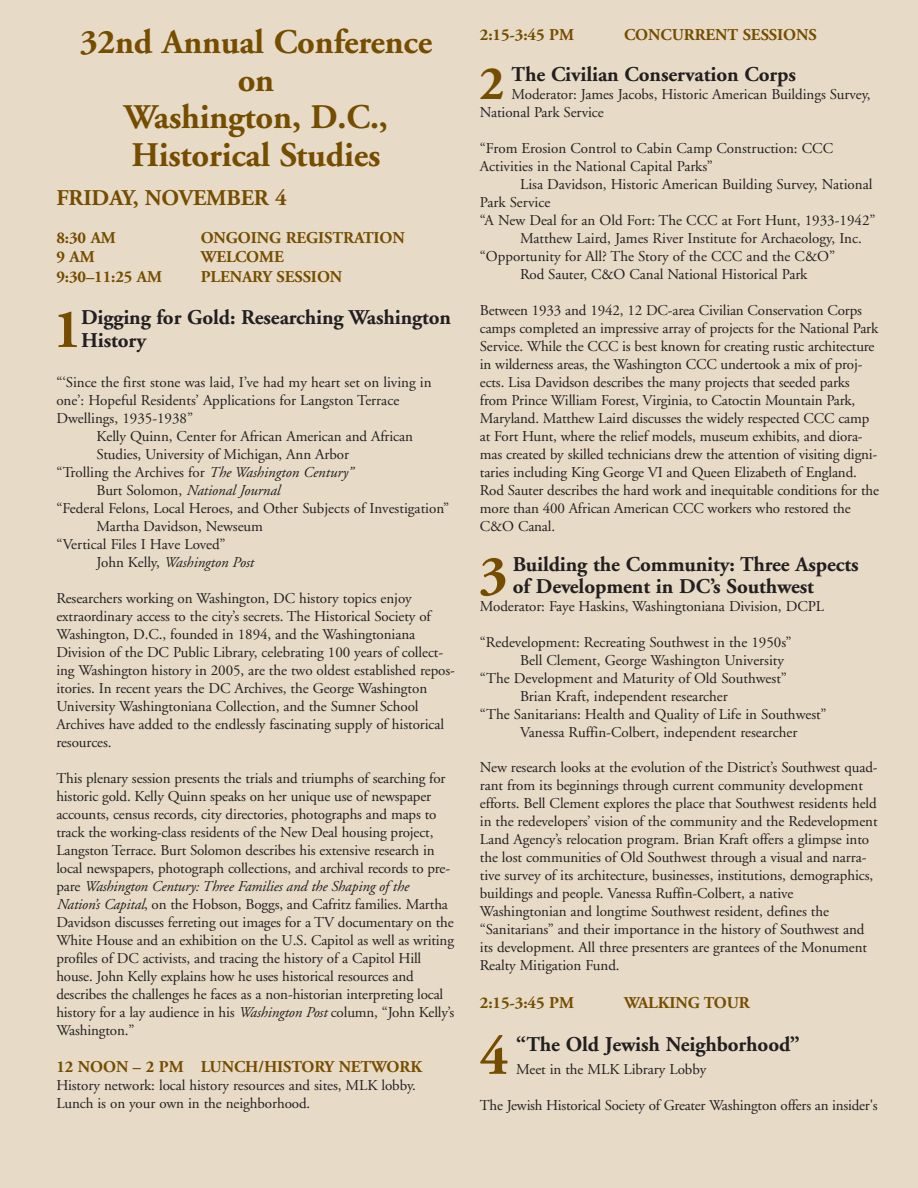
<style>
.page{position:relative;width:918px;height:1188px;background:#e7dbc7}
.page>*{position:absolute;margin:0;border:0;box-sizing:border-box;transform-origin:0 0}
.t1{font:700 54.9px "Adobe Garamond";color:#754d00}
.t2{font:700 48px "Adobe Garamond";color:#754d00}
.t3{font:700 34.5px/37.5px "Adobe Garamond";letter-spacing:-.005em;color:#754d00;text-align:center}
.t4{font:700 22.5px "Adobe Garamond";letter-spacing:-.005em;color:#754d00}
.t5{font:700 21px/22.5px "Adobe Garamond";letter-spacing:-.005em;color:#231f20}
.t6{font:700 16.5px "Adobe Garamond";letter-spacing:-.005em;color:#754d00}
.t7{font:15px/18px "Adobe Garamond";letter-spacing:-.005em;color:#231f20}
.t8{font:italic 15px "Adobe Garamond";letter-spacing:-.005em;color:#231f20}
.s1{font-style:italic}
.s2{font-style:normal}
</style>
<div class="page">
<h3 class="t3" style="left:80px;top:27px;width:354px">32nd Annual Conference on<br>Washington, D.C.,<br>Historical Studies</h3>
<h3 class="t4" style="left:56px;top:189px;width:232px">FRIDAY, NOVEMBER 4</h3>
<p class="t6" style="left:56px;top:231px;width:61px">8:30 AM</p>
<p class="t6" style="left:201px;top:231px;width:206px">ONGOING REGISTRATION</p>
<p class="t6" style="left:56px;top:250px;width:40px">9 AM</p>
<p class="t6" style="left:201px;top:250px;width:85px">WELCOME</p>
<p class="t6" style="left:56px;top:270px;width:107px">9:30–11:25 AM</p>
<p class="t6" style="left:201px;top:270px;width:143px">PLENARY SESSION</p>
<h1 class="t1" style="left:53px;top:307px;width:30px">1</h1>
<h3 class="t5" style="left:81px;top:308px;width:371px">Digging for Gold: Researching Washington<br>History</h3>
<p class="t7" style="left:56px;top:375px;width:377px">“‘Since the first stone was laid, I’ve had my heart set on living in one’: Hopeful Residents’ Applications for Langston Terrace<br>Dwellings, 1935-1938”</p>
<p class="t7" style="left:97px;top:429px;width:318px">Kelly Quinn, Center for African American and African</p>
<p class="t7" style="left:97px;top:447px;width:254px">Studies, University of Michigan, Ann Arbor</p>
<p class="t7" style="left:56px;top:465px;width:298px">“Trolling the Archives for <span class="s1">The Washington Century”</span></p>
<p class="t8" style="left:97px;top:485px;width:185px"><span class="s2">Burt Solomon,</span> National Journal</p>
<p class="t7" style="left:56px;top:501px;width:394px">“Federal Felons, Local Heroes, and Other Subjects of Investigation”</p>
<p class="t7" style="left:97px;top:519px;width:168px">Martha Davidson, Newseum</p>
<p class="t7" style="left:56px;top:537px;width:171px">“Vertical Files I Have Loved”</p>
<p class="t8" style="left:97px;top:557px;width:159px"><span class="s2">John Kelly,</span> Washington Post</p>
<p class="t7" style="left:56px;top:590px;width:400px">Researchers working on Washington, DC history topics enjoy extraordinary access to the city’s secrets. The Historical Society of Washington, D.C., founded in 1894, and the Washingtoniana Division of the DC Public Library, celebrating 100 years of collect&shy;ing Washington history in 2005, are the two oldest established repos&shy;itories. In recent years the DC Archives, the George Washington University Washingtoniana Collection, and the Sumner School Archives have added to the endlessly fascinating supply of historical resources.</p>
<p class="t7" style="left:56px;top:770px;width:400px">This plenary session presents the trials and triumphs of searching for historic gold. Kelly Quinn speaks on her unique use of newspaper accounts, census records, city directories, photographs and maps to track the working-class residents of the New Deal housing project, Langston Terrace. Burt Solomon describes his extensive research in local newspapers, photograph collections, and archival records to pre&shy;pare <span class="s1">Washington Century: Three Families and the Shaping of the Nation’s Capital</span>, on the Hobson, Boggs, and Cafritz families. Martha Davidson discusses ferreting out images for a TV documentary on the White House and an exhibition on the U.S. Capitol as well as writing profiles of DC activists, and tracing the history of a Capitol Hill house. John Kelly explains how he uses historical resources and describes the challenges he faces as a non-historian interpreting local history for a lay audience in his <span class="s1">Washington Post</span> column, “John Kelly’s Washington.”</p>
<p class="t6" style="left:56px;top:1060px;width:367px">12 NOON – 2 PM LUNCH/HISTORY NETWORK</p>
<p class="t7" style="left:56px;top:1078px;width:361px">History network: local history resources and sites, MLK lobby.<br>Lunch is on your own in the neighborhood.</p>
<p class="t6" style="left:480px;top:29px;width:96px">2:15-3:45 PM</p>
<p class="t6" style="left:624px;top:29px;width:194px">CONCURRENT SESSIONS</p>
<h2 class="t2" style="left:479px;top:64px;width:26px">2</h2>
<h3 class="t5" style="left:512px;top:65px;width:286px">The Civilian Conservation Corps</h3>
<p class="t7" style="left:480px;top:87px;width:392px;text-indent:32px">Moderator: James Jacobs, Historic American Buildings Survey,<br>National Park Service</p>
<p class="t7" style="left:480px;top:141px;width:355px">“From Erosion Control to Cabin Camp Construction: CCC<br>Activities in the National Capital Parks”</p>
<p class="t7" style="left:520px;top:177px;width:354px">Lisa Davidson, Historic American Building Survey, National</p>
<p class="t7" style="left:480px;top:195px;width:72px">Park Service</p>
<p class="t7" style="left:480px;top:213px;width:397px">“A New Deal for an Old Fort: The CCC at Fort Hunt, 1933-1942”</p>
<p class="t7" style="left:520px;top:231px;width:343px">Matthew Laird, James River Institute for Archaeology, Inc.</p>
<p class="t7" style="left:480px;top:249px;width:357px">“Opportunity for All? The Story of the CCC and the C&amp;O”</p>
<p class="t7" style="left:520px;top:267px;width:289px">Rod Sauter, C&amp;O Canal National Historical Park</p>
<p class="t7" style="left:480px;top:303px;width:401px">Between 1933 and 1942, 12 DC-area Civilian Conservation Corps camps completed an impressive array of projects for the National Park Service. While the CCC is best known for creating rustic architecture in wilderness areas, the Washington CCC undertook a mix of proj&shy;ects. Lisa Davidson describes the many projects that seeded parks from Prince William Forest, Virginia, to Catoctin Mountain Park, Maryland. Matthew Laird discusses the widely respected CCC camp at Fort Hunt, where the relief models, museum exhibits, and diora&shy;mas created by skilled technicians drew the attention of visiting digni&shy;taries including King George VI and Queen Elizabeth of England.<br>Rod Sauter describes the hard work and inequitable conditions for the more than 400 African American CCC workers who restored the C&amp;O Canal.</p>
<h1 class="t1" style="left:479px;top:554px;width:30px">3</h1>
<h3 class="t5" style="left:513px;top:555px;width:347px">Building the Community: Three Aspects of Development in DC’s Southwest</h3>
<p class="t7" style="left:480px;top:599px;width:346px">Moderator: Faye Haskins, Washingtoniana Division, DCPL</p>
<p class="t7" style="left:480px;top:635px;width:313px">“Redevelopment: Recreating Southwest in the 1950s”</p>
<p class="t7" style="left:520px;top:653px;width:266px">Bell Clement, George Washington University</p>
<p class="t7" style="left:480px;top:671px;width:308px">“The Development and Maturity of Old Southwest”</p>
<p class="t7" style="left:520px;top:689px;width:209px">Brian Kraft, independent researcher</p>
<p class="t7" style="left:480px;top:707px;width:348px">“The Sanitarians: Health and Quality of Life in Southwest”</p>
<p class="t7" style="left:520px;top:725px;width:279px">Vanessa Ruffin-Colbert, independent researcher</p>
<p class="t7" style="left:480px;top:760px;width:399px">New research looks at the evolution of the District’s Southwest quad&shy;rant from its beginnings through current community development efforts. Bell Clement explores the place that Southwest residents held in the redevelopers’ vision of the community and the Redevelopment Land Agency’s relocation program. Brian Kraft offers a glimpse into the lost communities of Old Southwest through a visual and narra&shy;tive survey of its architecture, businesses, institutions, demographics, buildings and people. Vanessa Ruffin-Colbert, a native Washingtonian and longtime Southwest resident, defines the “Sanitarians” and their importance in the history of Southwest and its development. All three presenters are grantees of the Monument Realty Mitigation Fund.</p>
<p class="t6" style="left:480px;top:996px;width:96px">2:15-3:45 PM</p>
<p class="t6" style="left:624px;top:996px;width:127px">WALKING TOUR</p>
<h1 class="t1" style="left:480px;top:1034px;width:30px">4</h1>
<h3 class="t5" style="left:516px;top:1035px;width:285px">“The Old Jewish Neighborhood”</h3>
<p class="t7" style="left:516px;top:1061px;width:191px">Meet in the MLK Library Lobby</p>
<p class="t7" style="left:480px;top:1098px;width:399px">The Jewish Historical Society of Greater Washington offers an insider's</p>
</div>
